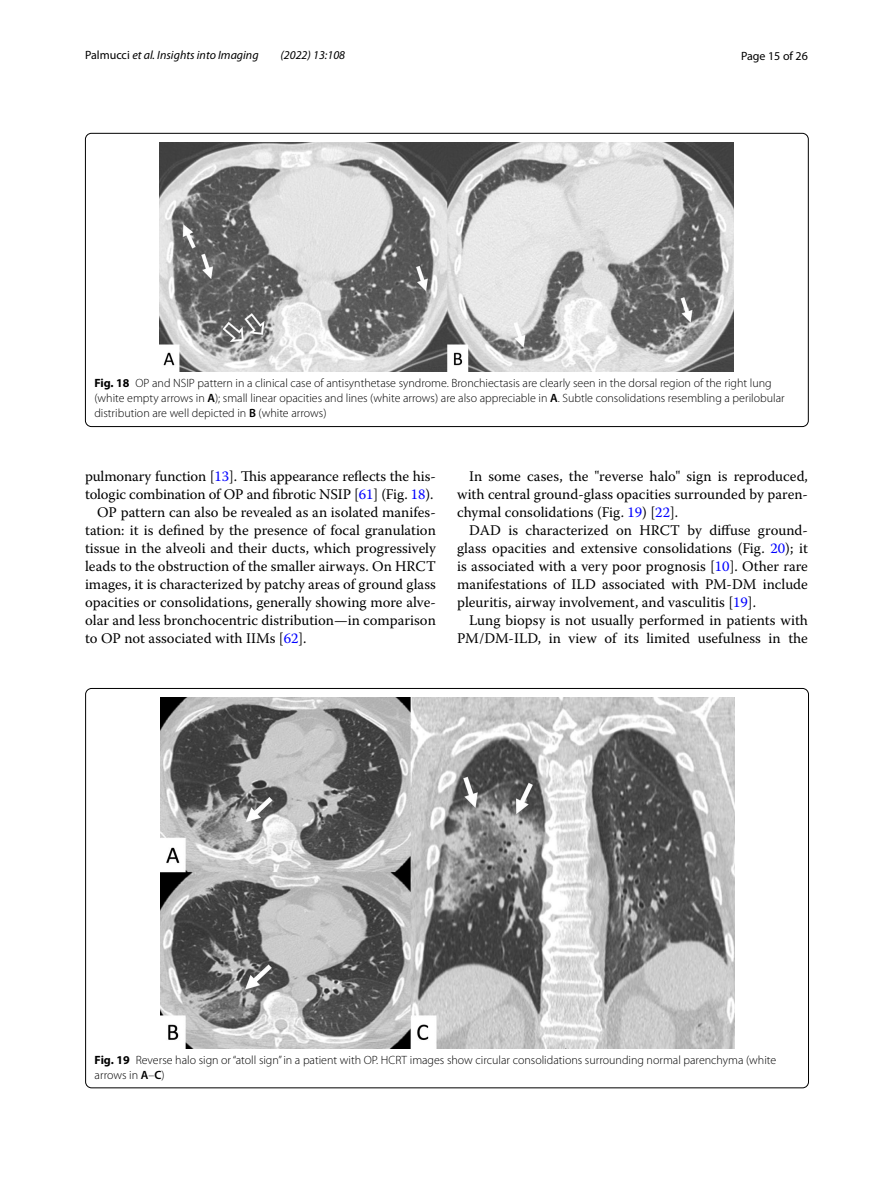
<style>
.page{position:relative;width:893px;height:1187px;background:#fff}
.page>*{position:absolute;margin:0;border:0;box-sizing:border-box;transform-origin:0 0}
.t1{font:14.7px/18px "Warnock Pro";color:#000;text-align:justify}
.t2{font:300 12px/15px "Myriad Pro";color:#000}
.t3{font:italic 12px "Myriad Pro";color:#000}
.t4{font:12px "Myriad Pro";color:#000}
.s1{font-style:normal}
.s2{font-weight:700}
.s3{font-weight:600}
.s4{color:#00f}
</style>
<div class="page">
<img style="left:160px;top:142px;width:574px;height:229px">
<img style="left:160px;top:697px;width:574px;height:351px">
<p class="t3" style="left:85px;top:48px;width:175px"><span class="s1">Palmucci</span> et al. Insights into Imaging</p>
<p class="t3" style="left:280px;top:48px;width:66px">(2022) 13:108</p>
<p class="t4" style="left:741px;top:48px;width:68px">Page 15 of 26</p>
<p class="t2" style="left:94px;top:375px;width:692px"><span class="s2">Fig. 18</span> OP and NSIP pattern in a clinical case of antisynthetase syndrome. Bronchiectasis are clearly seen in the dorsal region of the right lung (white empty arrows in <span class="s3">A</span>); small linear opacities and lines (white arrows) are also appreciable in <span class="s3">A</span>. Subtle consolidations resembling a perilobular distribution are well depicted in <span class="s3">B</span> (white arrows)</p>
<p class="t1" style="left:85px;top:466px;width:352px">pulmonary function [<span class="s4">13</span>]. This appearance reflects the his-</p>
<p class="t1" style="left:85px;top:484px;width:350px">tologic combination of OP and fibrotic NSIP [<span class="s4">61</span>] (Fig. <span class="s4">18</span>).</p>
<p class="t1" style="left:97px;top:502px;width:340px">OP pattern can also be revealed as an isolated manifes-</p>
<p class="t1" style="left:85px;top:520px;width:352px">tation: it is defined by the presence of focal granulation</p>
<p class="t1" style="left:85px;top:538px;width:352px">tissue in the alveoli and their ducts, which progressively</p>
<p class="t1" style="left:85px;top:556px;width:352px">leads to the obstruction of the smaller airways. On HRCT</p>
<p class="t1" style="left:85px;top:574px;width:352px">images, it is characterized by patchy areas of ground glass</p>
<p class="t1" style="left:85px;top:592px;width:352px">opacities or consolidations, generally showing more alve-</p>
<p class="t1" style="left:85px;top:610px;width:352px">olar and less bronchocentric distribution—in comparison</p>
<p class="t1" style="left:85px;top:628px;width:223px">to OP not associated with IIMs [<span class="s4">62</span>].</p>
<p class="t1" style="left:457px;top:466px;width:352px;text-indent:12px">In some cases, the "reverse halo" sign is reproduced, with central ground-glass opacities surrounded by paren&shy;chymal consolidations (Fig. <span class="s4">19</span>) [<span class="s4">22</span>].</p>
<p class="t1" style="left:457px;top:520px;width:352px;text-indent:12px">DAD is characterized on HRCT by diffuse ground&shy;glass opacities and extensive consolidations (Fig. <span class="s4">20</span>); it is associated with a very poor prognosis [<span class="s4">10</span>]. Other rare manifestations of ILD associated with PM-DM include pleuritis, airway involvement, and vasculitis [<span class="s4">19</span>].</p>
<p class="t1" style="left:457px;top:610px;width:352px;text-align:right">Lung biopsy is not usually performed in patients with<br>PM/DM-ILD, in view of its limited usefulness in the</p>
<p class="t2" style="left:95px;top:1052px;width:683px"><span class="s2">Fig. 19</span> Reverse halo sign or “atoll sign” in a patient with OP. HCRT images show circular consolidations surrounding normal parenchyma (white arrows in <span class="s3">A</span>–<span class="s3">C</span>)</p>
</div>
